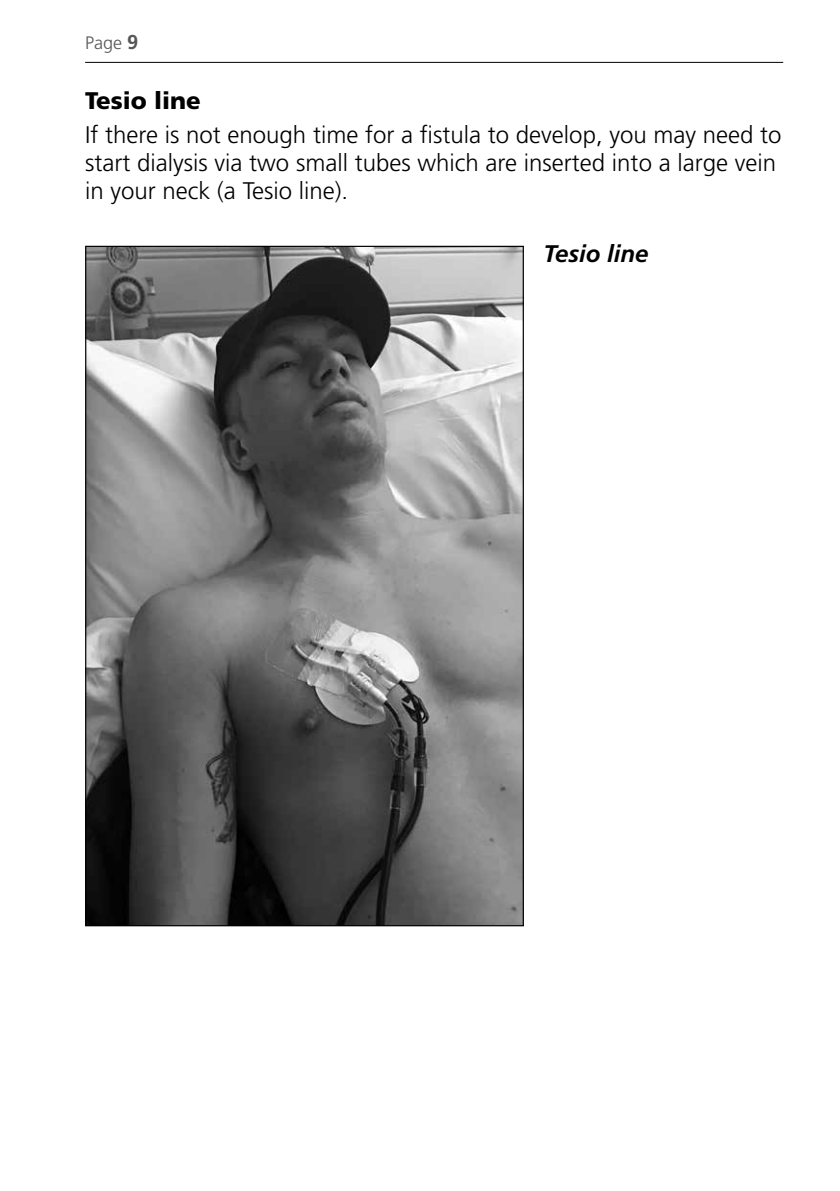
<style>
.page{position:relative;width:840px;height:1191px;background:#fff}
.page>*{position:absolute;margin:0;border:0;box-sizing:border-box;transform-origin:0 0}
.t1{font:300 24px/28px "Frutiger";color:#000}
.t2{font:900 24px "Frutiger";color:#000}
.t3{font:italic 700 24px "Frutiger";color:#000}
.t4{font:300 18px "Frutiger";color:#575756}
.s1{font-weight:700;font-size:20px}
</style>
<div class="page">
<img style="left:87px;top:248px;width:434px;height:676px">
<hr style="left:85px;top:62px;width:697px;height:1px;background:#000">
<p class="t4" style="left:85px;top:33px;width:55px">Page <span class="s1">9</span></p>
<p class="t2" style="left:85px;top:86px;width:117px">Tesio line</p>
<p class="t1" style="left:85px;top:121px;width:697px">If there is not enough time for a fistula to develop, you may need to start dialysis via two small tubes which are inserted into a large vein in your neck (a Tesio line).</p>
<p class="t3" style="left:543px;top:239px;width:106px">Tesio line</p>
</div>
